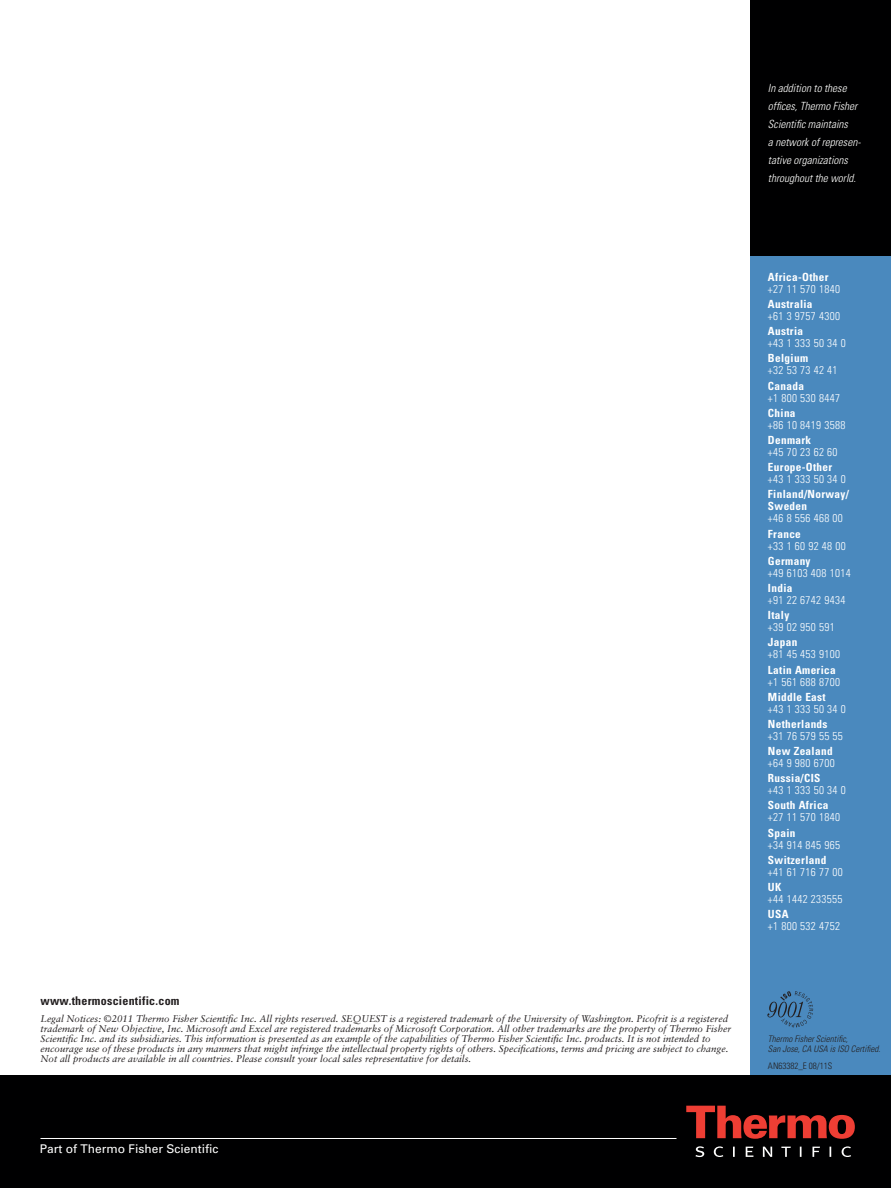
<style>
.page{position:relative;width:891px;height:1188px;background:#fff}
.page>*{position:absolute;margin:0;border:0;box-sizing:border-box;transform-origin:0 0}
.Part_of_Thermo_Fishe{font:12px "Univers";color:#fff}
.Web_address_for_Note{font:700 condensed 12px "Univers";letter-spacing:.02em;color:#231f20}
.Country_Phone__for_N{font:300 condensed 11.25px/12px "Univers";letter-spacing:.03em;color:#fff}
.In_addition_text_N{font:italic 300 condensed 11.25px/18px "Univers";color:#fff}
.Country_Phone__for_N-2{font:700 condensed 11.25px/12px "Univers";letter-spacing:.03em;color:#fff}
.Disclaimer{font:italic 9.75px/10.1px "Sabon";color:#231f20}
.ISO_Copy{font:italic 300 condensed 9px/9.8px "Univers";color:#231f20}
.Part_Number{font:300 condensed 9px "Univers";color:#231f20}
.s1{font-weight:300}
.s2{font-weight:700}
</style>
<div class="page">
<div style="left:750px;top:0;width:141px;height:256px;background:#000001"></div>
<div style="left:750px;top:256px;width:141px;height:932px;background:#4a89be"></div>
<div style="left:0;top:1076px;width:891px;height:112px;background:#000001"></div>
<svg style="left:686px;top:1106px;width:169px;height:33px"></svg>
<svg style="left:695px;top:1146px;width:156px;height:11px"></svg>
<hr style="left:40px;top:1138px;width:637px;height:1px;background:#fff">
<svg style="left:767px;top:991px;width:46px;height:36px"></svg>
<p class="Web_address_for_Note" style="left:40px;top:994px;width:141px">www.thermoscientific.com</p>
<p class="Disclaimer" style="left:40px;top:1013px;width:692px">Legal Notices: ©2011 Thermo Fisher Scientific Inc. All rights reserved. SEQUEST is a registered trademark of the University of Washington. Picofrit is a registered trademark of New Objective, Inc. Microsoft and Excel are registered trademarks of Microsoft Corporation. All other trademarks are the property of Thermo Fisher Scientific Inc. and its subsidiaries. This information is presented as an example of the capabilities of Thermo Fisher Scientific Inc. products. It is not intended to encourage use of these products in any manners that might infringe the intellectual property rights of others. Specifications, terms and pricing are subject to change.<br>Not all products are available in all countries. Please consult your local sales representative for details.</p>
<p class="Part_of_Thermo_Fishe" style="left:40px;top:1142px;width:180px">Part of Thermo Fisher Scientific</p>
<p class="In_addition_text_N" style="left:768px;top:79px;width:94px">In addition to these offices, Thermo Fisher<br>Scientific maintains<br>a network of represen&shy;tative organizations throughout the world.</p>
<p class="Country_Phone__for_N-2" style="left:768px;top:271px;width:74px">Africa-Other <span class="s1">+27 11 570 1840</span></p>
<p class="Country_Phone__for_N" style="left:768px;top:298px;width:74px"><span class="s2">Australia<br></span>+61 3 9757 4300</p>
<p class="Country_Phone__for_N" style="left:768px;top:325px;width:79px"><span class="s2">Austria<br></span>+43 1 333 50 34 0</p>
<p class="Country_Phone__for_N" style="left:768px;top:352px;width:71px"><span class="s2">Belgium<br></span>+32 53 73 42 41</p>
<p class="Country_Phone__for_N" style="left:768px;top:380px;width:74px"><span class="s2">Canada<br></span>+1 800 530 8447</p>
<p class="Country_Phone__for_N" style="left:768px;top:407px;width:79px"><span class="s2">China<br></span>+86 10 8419 3588</p>
<p class="Country_Phone__for_N" style="left:768px;top:434px;width:71px"><span class="s2">Denmark<br></span>+45 70 23 62 60</p>
<p class="Country_Phone__for_N-2" style="left:768px;top:461px;width:79px">Europe-Other <span class="s1">+43 1 333 50 34 0</span></p>
<p class="Country_Phone__for_N-2" style="left:768px;top:488px;width:82px">Finland/Norway/<br>Sweden<br><span class="s1">+46 8 556 468 00</span></p>
<p class="Country_Phone__for_N" style="left:768px;top:528px;width:79px"><span class="s2">France<br></span>+33 1 60 92 48 00</p>
<p class="Country_Phone__for_N" style="left:768px;top:555px;width:84px"><span class="s2">Germany<br></span>+49 6103 408 1014</p>
<p class="Country_Phone__for_N" style="left:768px;top:582px;width:79px"><span class="s2">India<br></span>+91 22 6742 9434</p>
<p class="Country_Phone__for_N" style="left:768px;top:609px;width:68px"><span class="s2">Italy<br></span>+39 02 950 591</p>
<p class="Country_Phone__for_N" style="left:768px;top:636px;width:74px"><span class="s2">Japan<br></span>+81 45 453 9100</p>
<p class="Country_Phone__for_N-2" style="left:768px;top:663px;width:74px">Latin America <span class="s1">+1 561 688 8700</span></p>
<p class="Country_Phone__for_N" style="left:768px;top:691px;width:79px"><span class="s2">Middle East<br></span>+43 1 333 50 34 0</p>
<p class="Country_Phone__for_N" style="left:768px;top:718px;width:76px"><span class="s2">Netherlands </span>+31 76 579 55 55</p>
<p class="Country_Phone__for_N" style="left:768px;top:745px;width:68px"><span class="s2">New Zealand </span>+64 9 980 6700</p>
<p class="Country_Phone__for_N" style="left:768px;top:772px;width:79px"><span class="s2">Russia/CIS<br></span>+43 1 333 50 34 0</p>
<p class="Country_Phone__for_N" style="left:768px;top:800px;width:74px"><span class="s2">South Africa </span>+27 11 570 1840</p>
<p class="Country_Phone__for_N" style="left:768px;top:827px;width:74px"><span class="s2">Spain<br></span>+34 914 845 965</p>
<p class="Country_Phone__for_N" style="left:768px;top:854px;width:76px"><span class="s2">Switzerland </span>+41 61 716 77 00</p>
<p class="Country_Phone__for_N" style="left:768px;top:881px;width:76px"><span class="s2">UK<br></span>+44 1442 233555</p>
<p class="Country_Phone__for_N" style="left:768px;top:908px;width:74px"><span class="s2">USA<br></span>+1 800 532 4752</p>
<p class="ISO_Copy" style="left:768px;top:1034px;width:114px">Thermo Fisher Scientific,<br>San Jose, CA USA is ISO Certified.</p>
<p class="Part_Number" style="left:768px;top:1061px;width:66px">AN63382_E 08/11S</p>
</div>
